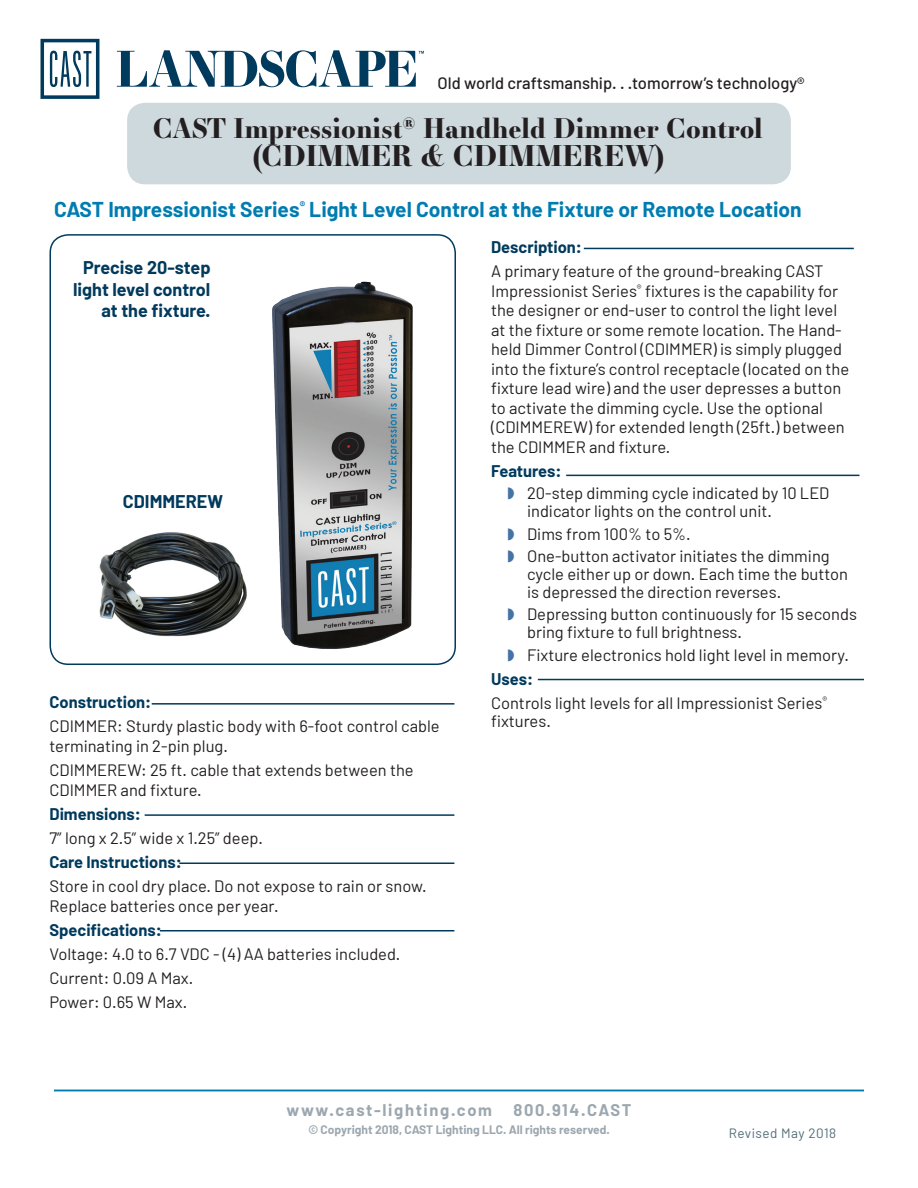
<style>
.page{position:relative;width:918px;height:1188px;background:#fff}
.page>*{position:absolute;margin:0;border:0;box-sizing:border-box;transform-origin:0 0}
.t1{font:700 28.5px "Essonnes Display";color:#231f20}
.t2{font:700 27px "Essonnes Display";color:#231f20}
.t3{font:700 21px "Barlow";color:#007cb1}
.t4{font:700 18px/21.6px "Barlow";color:#003a5d;text-align:right}
.t5{font:16.5px/19.5px "Barlow";color:#231f20}
.t6{font:700 16.5px "Barlow";color:#003a5d}
.t7{font:500 16.5px "Barlow";color:#231f20}
.t8{font:700 16.5px "Barlow";letter-spacing:.1em;color:#9ca7af}
.Fixture_Model{font:13.5px "Barlow";letter-spacing:.03em;color:#526e7a}
.t9{font:700 12px "Barlow";color:#9ca7af}
.s1{color:#4673a6}
</style>
<div class="page">
<div style="left:127px;top:103px;width:664px;height:81px;background:#ced9de;border-radius:18px"></div>
<svg style="left:40px;top:39px;width:59px;height:60px"></svg>
<svg style="left:117px;top:50px;width:307px;height:37px"></svg>
<hr style="left:54px;top:1090px;width:810px;height:1px;background:#007cb1">
<div style="left:49px;top:234px;width:407px;height:431px;border:2px solid #003a5d;border-radius:18px"></div>
<hr style="left:566px;top:475px;width:293px;height:1px;background:#003a5d">
<hr style="left:584px;top:248px;width:270px;height:1px;background:#003a5d">
<hr style="left:152px;top:703px;width:302px;height:2px;background:#003a5d">
<hr style="left:179px;top:862px;width:275px;height:2px;background:#003a5d">
<hr style="left:145px;top:814px;width:309px;height:2px;background:#003a5d">
<hr style="left:160px;top:930px;width:294px;height:2px;background:#003a5d">
<hr style="left:538px;top:679px;width:326px;height:1px;background:#003a5d">
<img style="left:245px;top:281px;width:188px;height:384px">
<img style="left:99px;top:512px;width:151px;height:137px">
<p class="t7" style="left:438px;top:72px;width:369px">Old world craftsmanship. . .tomorrow’s technology®</p>
<p class="t2" style="left:153px;top:109px;width:612px">CAST Impressionist<sup>®</sup> Handheld Dimmer Control</p>
<p class="t1" style="left:252px;top:135px;width:414px">(CDIMMER &amp; CDIMMEREW)</p>
<p class="t3" style="left:54px;top:197px;width:749px">CAST Impressionist Series<sup>®</sup> Light Level Control at the Fixture or Remote Location</p>
<p class="t4" style="left:73px;top:257px;width:139px">Precise 20-step light level control at the fixture.</p>
<p class="t4" style="left:123px;top:490px;width:102px">CDIMMEREW</p>
<p class="t6" style="left:49px;top:692px;width:103px">Construction:</p>
<p class="t5" style="left:49px;top:716px;width:392px">CDIMMER: Sturdy plastic body with 6-foot control cable terminating in 2-pin plug.</p>
<p class="t5" style="left:49px;top:759px;width:366px">CDIMMEREW: 25 ft. cable that extends between the<br>CDIMMER and fixture.</p>
<p class="t6" style="left:49px;top:803px;width:93px">Dimensions:</p>
<p class="t5" style="left:49px;top:828px;width:215px">7” long x 2.5” wide x 1.25” deep.</p>
<p class="t6" style="left:49px;top:852px;width:134px">Care Instructions:</p>
<p class="t5" style="left:49px;top:876px;width:379px">Store in cool dry place. Do not expose to rain or snow.<br>Replace batteries once per year.</p>
<p class="t6" style="left:49px;top:920px;width:114px">Specifications:</p>
<p class="t5" style="left:49px;top:944px;width:352px">Voltage: 4.0 to 6.7 VDC - (4) AA batteries included.</p>
<p class="t5" style="left:49px;top:968px;width:145px">Current: 0.09 A Max.</p>
<p class="t5" style="left:49px;top:992px;width:139px">Power: 0.65 W Max.</p>
<p class="t6" style="left:491px;top:237px;width:92px">Description:</p>
<p class="t5" style="left:491px;top:261px;width:360px">A primary feature of the ground-breaking CAST Impressionist Series<sup>®</sup> fixtures is the capability for the designer or end-user to control the light level at the fixture or some remote location. The Hand&shy;held Dimmer Control (CDIMMER) is simply plugged into the fixture’s control receptacle (located on the fixture lead wire) and the user depresses a button to activate the dimming cycle. Use the optional (CDIMMEREW) for extended length (25ft.) between the CDIMMER and fixture.</p>
<p class="t6" style="left:491px;top:461px;width:72px">Features:</p>
<p class="t5" style="left:527px;top:484px;width:304px;line-height:18px;text-indent:-20px"><span class="s1">◗</span> 20-step dimming cycle indicated by 10 LED indicator lights on the control unit.</p>
<p class="t5" style="left:508px;top:524px;width:185px"><span class="s1">◗</span> Dims from 100% to 5%.</p>
<p class="t5" style="left:527px;top:547px;width:323px;line-height:18px;text-indent:-20px"><span class="s1">◗</span> One-button activator initiates the dimming cycle either up or down. Each time the button is depressed the direction reverses.</p>
<p class="t5" style="left:527px;top:605px;width:331px;line-height:18px;text-indent:-20px"><span class="s1">◗</span> Depressing button continuously for 15 seconds bring fixture to full brightness.</p>
<p class="t5" style="left:508px;top:644px;width:343px"><span class="s1">◗</span> Fixture electronics hold light level in memory.</p>
<p class="t6" style="left:491px;top:669px;width:44px">Uses:</p>
<p class="t5" style="left:491px;top:693px;width:338px;line-height:18px">Controls light levels for all Impressionist Series<sup>® </sup>fixtures.</p>
<p class="t8" style="left:286px;top:1100px;width:207px">www.cast-lighting.com</p>
<p class="t8" style="left:513px;top:1100px;width:120px">800.914.CAST</p>
<p class="t9" style="left:308px;top:1122px;width:303px">© Copyright 2018, CAST Lighting LLC. All rights reserved.</p>
<p class="Fixture_Model" style="left:729px;top:1124px;width:109px">Revised May 2018</p>
</div>
